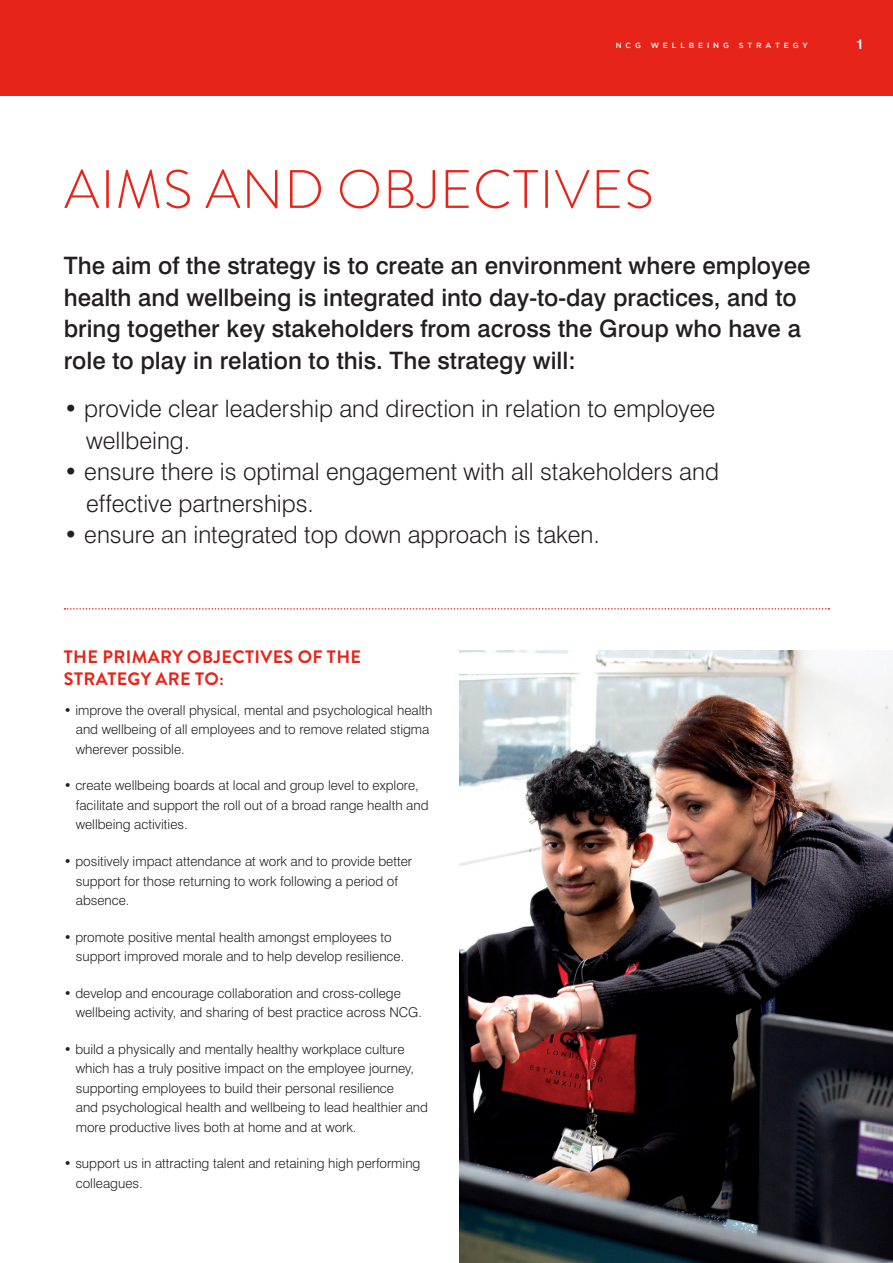
<style>
.page{position:relative;width:893px;height:1263px;background:#fff}
.page>*{position:absolute;margin:0;border:0;box-sizing:border-box;transform-origin:0 0}
.t1{font:300 54px "Brandon Grotesque";letter-spacing:.02em;color:#e72419}
.Text_01{font:500 24px/31.5px "Swiss 721 BT";color:#231f20}
.Text_01-2{font:300 24px/31.5px "Swiss 721 BT";color:#231f20}
.Header_01{font:700 18px/21.6px "Brandon Grotesque";letter-spacing:.02em;color:#e72419}
.Text_01-3{font:300 13.5px/19.5px "Swiss 721 BT";color:#231f20}
.t2{font:700 13.5px "Swiss 721 BT";color:#fff}
.t3{font:500 7.5px "Gotham";letter-spacing:.515em;color:#fff}
</style>
<div class="page">
<div style="left:0;top:0;width:893px;height:96px;background:#e72419"></div>
<img style="left:459px;top:651px;width:434px;height:612px">
<svg style="left:65px;top:608px;width:764px;height:2px"></svg>
<p class="t3" style="left:616px;top:41px;width:27px">NCG</p>
<p class="t3" style="left:651px;top:41px;width:80px">WELLBEING</p>
<p class="t3" style="left:739px;top:41px;width:71px">STRATEGY</p>
<p class="t2" style="left:856px;top:36px;width:9px">1</p>
<p class="t1" style="left:64px;top:152px;width:591px">AIMS AND OBJECTIVES</p>
<p class="Text_01" style="left:64px;top:250px;width:748px">The aim of the strategy is to create an environment where employee health and wellbeing is integrated into day-to-day practices, and to bring together key stakeholders from across the Group who have a role to play in relation to this. The strategy will:</p>
<p class="Text_01-2" style="left:86px;top:393px;width:630px;text-indent:-22px">• provide clear leadership and direction in relation to employee wellbeing.</p>
<p class="Text_01-2" style="left:86px;top:456px;width:634px;text-indent:-22px">• ensure there is optimal engagement with all stakeholders and effective partnerships.</p>
<p class="Text_01-2" style="left:64px;top:519px;width:538px">• ensure an integrated top down approach is taken.</p>
<p class="Header_01" style="left:64px;top:646px;width:299px">THE PRIMARY OBJECTIVES OF THE<br>STRATEGY ARE TO:</p>
<p class="Text_01-3" style="left:76px;top:700px;width:358px;text-indent:-12px">• improve the overall physical, mental and psychological health and wellbeing of all employees and to remove related stigma wherever possible.</p>
<p class="Text_01-3" style="left:76px;top:776px;width:354px;text-indent:-12px">• create wellbeing boards at local and group level to explore, facilitate and support the roll out of a broad range health and wellbeing activities.</p>
<p class="Text_01-3" style="left:76px;top:851px;width:338px;text-indent:-12px">• positively impact attendance at work and to provide better support for those returning to work following a period of absence.</p>
<p class="Text_01-3" style="left:76px;top:927px;width:330px;text-indent:-12px">• promote positive mental health amongst employees to support improved morale and to help develop resilience.</p>
<p class="Text_01-3" style="left:76px;top:983px;width:348px;text-indent:-12px">• develop and encourage collaboration and cross-college wellbeing activity, and sharing of best practice across NCG.</p>
<p class="Text_01-3" style="left:76px;top:1039px;width:354px;text-indent:-12px">• build a physically and mentally healthy workplace culture which has a truly positive impact on the employee journey, supporting employees to build their personal resilience<br>and psychological health and wellbeing to lead healthier and more productive lives both at home and at work.</p>
<p class="Text_01-3" style="left:76px;top:1153px;width:346px;text-indent:-12px">• support us in attracting talent and retaining high performing colleagues.</p>
</div>
